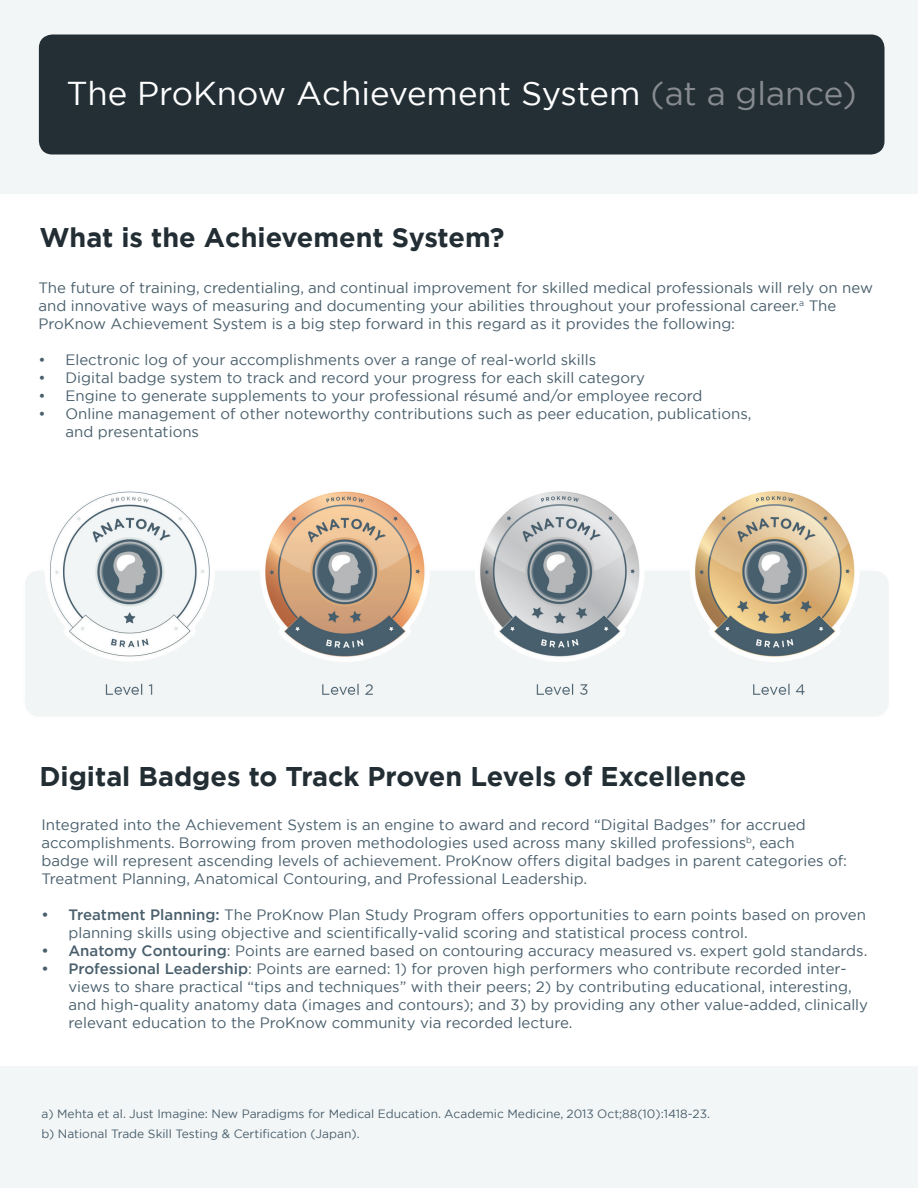
<style>
.page{position:relative;width:918px;height:1188px;background:#fff}
.page>*{position:absolute;margin:0;border:0;box-sizing:border-box;transform-origin:0 0}
.t1{font:33px "Gotham";color:#fff}
.t2{font:700 27px "Gotham";color:#222e34}
.t3{font:15px/18px "Gotham";color:#495f6c}
.t4{font:12px/19.8px "Gotham";color:#495f6c}
.s1{color:#878b91}
.s2{font-weight:500}
</style>
<div class="page">
<div style="left:0;top:0;width:918px;height:193px;background:#f3f6f7"></div>
<div style="left:39px;top:34px;width:846px;height:120px;background:#232f35;border-radius:14px"></div>
<div style="left:0;top:1066px;width:918px;height:122px;background:#f3f6f7"></div>
<img style="left:25px;top:491px;width:864px;height:225px">
<h1 class="t1" style="left:67px;top:72px;width:792px">The ProKnow Achievement System <span class="s1">(at a glance)</span></h1>
<h2 class="t2" style="left:39px;top:219px;width:467px">What is the Achievement System?</h2>
<p class="t3" style="left:38px;top:279px;width:836px">The future of training, credentialing, and continual improvement for skilled medical professionals will rely on new and innovative ways of measuring and documenting your abilities throughout your professional career.<sup>a</sup> The<br>ProKnow Achievement System is a big step forward in this regard as it provides the following:</p>
<p class="t3" style="left:38px;top:351px;width:559px">• Electronic log of your accomplishments over a range of real-world skills</p>
<p class="t3" style="left:38px;top:369px;width:608px">• Digital badge system to track and record your progress for each skill category</p>
<p class="t3" style="left:38px;top:387px;width:665px">• Engine to generate supplements to your professional résumé and/or employee record</p>
<p class="t3" style="left:65px;top:405px;width:688px;text-indent:-27px">• Online management of other noteworthy contributions such as peer education, publications, and presentations</p>
<h2 class="t2" style="left:39px;top:758px;width:708px">Digital Badges to Track Proven Levels of Excellence</h2>
<p class="t3" style="left:41px;top:816px;width:807px">Integrated into the Achievement System is an engine to award and record “Digital Badges” for accrued accomplishments. Borrowing from proven methodologies used across many skilled professions<sup>b</sup>, each<br>badge will represent ascending levels of achievement. ProKnow offers digital badges in parent categories of:<br>Treatment Planning, Anatomical Contouring, and Professional Leadership.</p>
<p class="t3" style="left:68px;top:906px;width:799px;text-indent:-27px"><span class="s2">• Treatment Planning:</span> The ProKnow Plan Study Program offers opportunities to earn points based on proven planning skills using objective and scientifically-valid scoring and statistical process control.</p>
<p class="t3" style="left:41px;top:942px;width:827px"><span class="s2">• Anatomy Contouring</span>: Points are earned based on contouring accuracy measured vs. expert gold standards.</p>
<p class="t3" style="left:68px;top:960px;width:801px;text-indent:-27px"><span class="s2">• Professional Leadership</span>: Points are earned: 1) for proven high performers who contribute recorded inter&shy;views to share practical “tips and techniques” with their peers; 2) by contributing educational, interesting, and high-quality anatomy data (images and contours); and 3) by providing any other value-added, clinically relevant education to the ProKnow community via recorded lecture.</p>
<p class="t4" style="left:41px;top:1104px;width:670px">a) Mehta et al. Just Imagine: New Paradigms for Medical Education. Academic Medicine, 2013 Oct;88(10):1418-23. b) National Trade Skill Testing &amp; Certification (Japan).</p>
</div>
